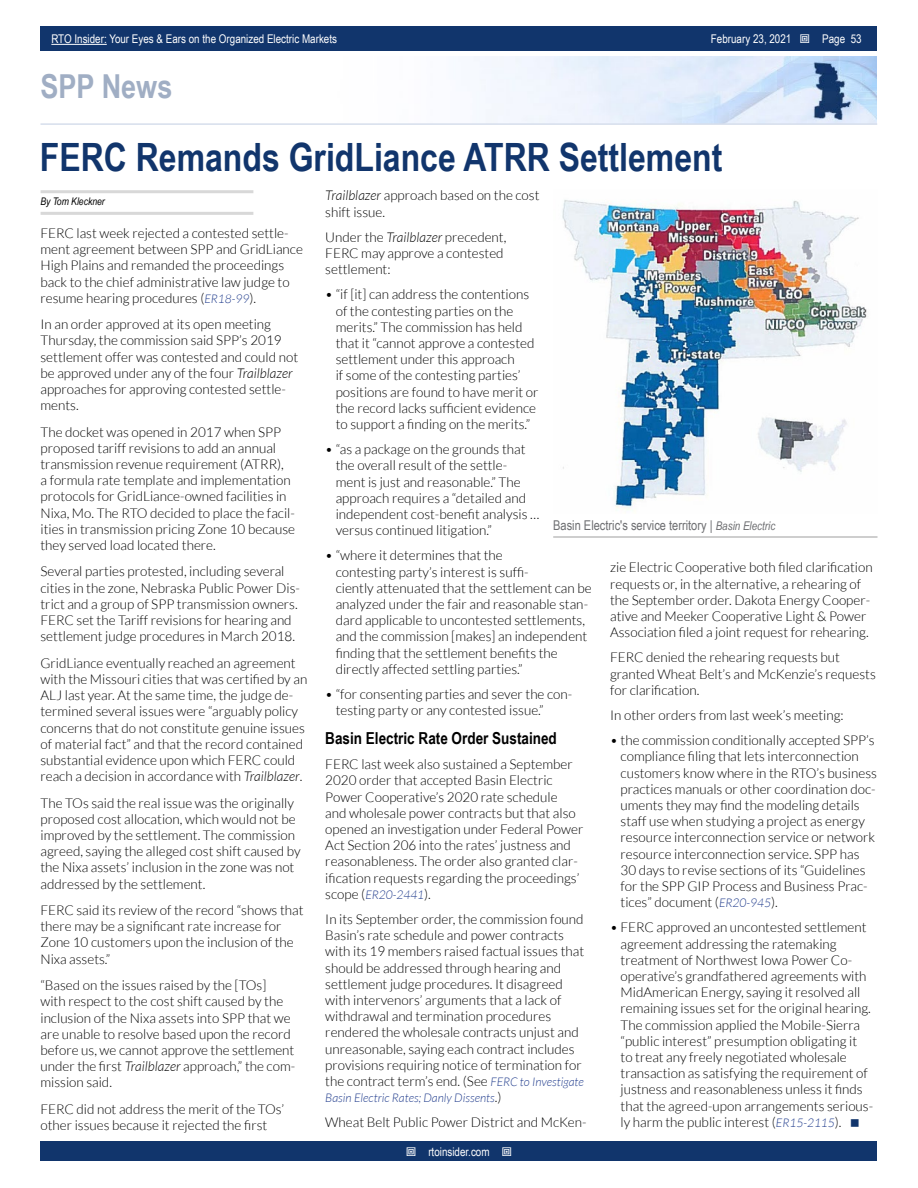
<style>
.page{position:relative;width:918px;height:1188px;background:#fff}
.page>*{position:absolute;margin:0;border:0;box-sizing:border-box;transform-origin:0 0}
.t1{font:700 39px "Arial Narrow";color:#11356c}
.t2{font:700 33px "Arial Narrow";color:#a0aec4}
.t3{font:700 16.5px "Arial Narrow";color:#000}
.t4{font:300 13.5px/16.2px "Lato";color:#000}
.t5{font:13.5px "Arial Narrow";color:#6d6e71}
.t6{font:12px "Arial Narrow";color:#fff}
.t7{font:italic 300 12px "Lato";color:#25408f}
.t8{font:italic 10.5px "Arial Narrow";color:#000}
.s1{font-style:italic}
.s2{font-style:normal;font-size:13.5px;color:#000}
.s3{font-style:italic;font-size:12px;color:#25408f}
.s4{font-style:italic;font-size:12px}
</style>
<div class="page">
<div style="left:41px;top:1142px;width:836px;height:19px;background:#11356c"></div>
<div style="left:41px;top:27px;width:836px;height:24px;background:#11356c"></div>
<hr style="left:51px;top:44px;width:56px;height:1px;background:#fff">
<img style="left:474px;top:56px;width:403px;height:67px">
<hr style="left:40px;top:123px;width:837px;height:2px;background:#d6deec">
<hr style="left:41px;top:190px;width:212px;height:3px;background:#d8d8d8">
<hr style="left:41px;top:212px;width:212px;height:3px;background:#d8d8d8">
<hr style="left:553px;top:536px;width:325px;height:2px;background:#bfbfbf">
<img style="left:562px;top:200px;width:305px;height:310px">
<p class="t6" style="left:51px;top:30px;width:287px">RTO Insider: Your Eyes &amp; Ears on the Organized Electric Markets</p>
<p class="t6" style="left:711px;top:30px;width:82px">February 23, 2021</p>
<p class="t6" style="left:822px;top:30px;width:41px">Page 53</p>
<h2 class="t2" style="left:40px;top:61px;width:133px">SPP News</h2>
<h1 class="t1" style="left:40px;top:128px;width:684px">FERC Remands GridLiance ATRR Settlement</h1>
<p class="t8" style="left:41px;top:194px;width:66px">By Tom Kleckner</p>
<p class="t4" style="left:325px;top:188px;width:216px"><span class="s1">Trailblazer</span> approach based on the cost shift issue.</p>
<p class="t4" style="left:325px;top:229px;width:183px">Under the <span class="s1">Trailblazer</span> precedent,<br>FERC may approve a contested settlement:</p>
<p class="t4" style="left:336px;top:287px;width:204px;text-indent:-10px">• “if [it] can address the contentions of the contesting parties on the merits.” The commission has held that it “cannot approve a contested settlement under this approach<br>if some of the contesting parties’ positions are found to have merit or the record lacks sufficient evidence to support a finding on the merits.”</p>
<p class="t4" style="left:336px;top:441px;width:205px;text-indent:-10px">• “as a package on the grounds that the overall result of the settle&shy;ment is just and reasonable.” The approach requires a “detailed and independent cost-benefit analysis … versus continued litigation.”</p>
<p class="t4" style="left:336px;top:548px;width:257px;text-indent:-10px">• “where it determines that the<br>contesting party’s interest is suffi-<br>ciently attenuated that the settlement can be analyzed under the fair and reasonable stan&shy;dard applicable to uncontested settlements, and the commission [makes] an independent finding that the settlement benefits the directly affected settling parties.”</p>
<p class="t4" style="left:336px;top:686px;width:238px;text-indent:-10px">• “for consenting parties and sever the con&shy;testing party or any contested issue.”</p>
<p class="t3" style="left:325px;top:726px;width:233px">Basin Electric Rate Order Sustained</p>
<p class="t4" style="left:325px;top:756px;width:260px">FERC last week also sustained a September 2020 order that accepted Basin Electric Power Cooperative’s 2020 rate schedule<br>and wholesale power contracts but that also opened an investigation under Federal Power Act Section 206 into the rates’ justness and reasonableness. The order also granted clar&shy;ification requests regarding the proceedings’</p>
<p class="t7" style="left:325px;top:888px;width:107px"><span class="s2">scope (</span>ER20-2441<span class="s2">).</span></p>
<p class="t4" style="left:325px;top:911px;width:260px">In its September order, the commission found Basin’s rate schedule and power contracts with its 19 members raised factual issues that should be addressed through hearing and settlement judge procedures. It disagreed with intervenors’ arguments that a lack of withdrawal and termination procedures rendered the wholesale contracts unjust and unreasonable, saying each contract includes provisions requiring notice of termination for the contract term’s end. (See <span class="s3">FERC to Investigate</span></p>
<p class="t7" style="left:325px;top:1091px;width:178px">Basin Electric Rates; Danly Dissents<span class="s2">.)</span></p>
<p class="t4" style="left:325px;top:1115px;width:263px">Wheat Belt Public Power District and McKen-</p>
<p class="t4" style="left:40px;top:225px;width:264px">FERC last week rejected a contested settle&shy;ment agreement between SPP and GridLiance High Plains and remanded the proceedings back to the chief administrative law judge to resume hearing procedures (<span class="s3">ER18-99</span>).</p>
<p class="t4" style="left:41px;top:316px;width:259px">In an order approved at its open meeting Thursday, the commission said SPP’s 2019 settlement offer was contested and could not be approved under any of the four <span class="s1">Trailblazer </span>approaches for approving contested settle&shy;ments.</p>
<p class="t4" style="left:41px;top:424px;width:256px">The docket was opened in 2017 when SPP proposed tariff revisions to add an annual transmission revenue requirement (ATRR),<br>a formula rate template and implementation protocols for GridLiance-owned facilities in Nixa, Mo. The RTO decided to place the facil&shy;ities in transmission pricing Zone 10 because they served load located there.</p>
<p class="t4" style="left:41px;top:564px;width:261px">Several parties protested, including several cities in the zone, Nebraska Public Power Dis&shy;trict and a group of SPP transmission owners.<br>FERC set the Tariff revisions for hearing and settlement judge procedures in March 2018.</p>
<p class="t4" style="left:41px;top:655px;width:268px">GridLiance eventually reached an agreement with the Missouri cities that was certified by an ALJ last year. At the same time, the judge de&shy;termined several issues were “arguably policy concerns that do not constitute genuine issues of material fact” and that the record contained substantial evidence upon which FERC could reach a decision in accordance with <span class="s1">Trailblazer</span>.</p>
<p class="t4" style="left:40px;top:795px;width:262px">The TOs said the real issue was the originally proposed cost allocation, which would not be improved by the settlement. The commission agreed, saying the alleged cost shift caused by the Nixa assets’ inclusion in the zone was not addressed by the settlement.</p>
<p class="t4" style="left:40px;top:902px;width:265px">FERC said its review of the record “shows that there may be a significant rate increase for Zone 10 customers upon the inclusion of the Nixa assets.”</p>
<p class="t4" style="left:40px;top:977px;width:256px">“Based on the issues raised by the [TOs]<br>with respect to the cost shift caused by the inclusion of the Nixa assets into SPP that we are unable to resolve based upon the record before us, we cannot approve the settlement under the first <span class="s1">Trailblazer</span> approach,” the com&shy;mission said.</p>
<p class="t4" style="left:40px;top:1101px;width:245px">FERC did not address the merit of the TOs’ other issues because it rejected the first</p>
<p class="t5" style="left:553px;top:515px;width:224px">Basin Electric's service territory | <span class="s4">Basin Electric</span></p>
<p class="t4" style="left:610px;top:560px;width:264px">zie Electric Cooperative both filed clarification requests or, in the alternative, a rehearing of the September order. Dakota Energy Cooper&shy;ative and Meeker Cooperative Light &amp; Power Association filed a joint request for rehearing.</p>
<p class="t4" style="left:610px;top:650px;width:267px">FERC denied the rehearing requests but granted Wheat Belt’s and McKenzie’s requests for clarification.</p>
<p class="t4" style="left:610px;top:707px;width:235px">In other orders from last week’s meeting:</p>
<p class="t4" style="left:621px;top:732px;width:258px;text-indent:-10px">• the commission conditionally accepted SPP’s compliance filing that lets interconnection customers know where in the RTO’s business practices manuals or other coordination doc&shy;uments they may find the modeling details staff use when studying a project as energy resource interconnection service or network resource interconnection service. SPP has 30 days to revise sections of its “Guidelines for the SPP GIP Process and Business Prac&shy;tices” document (<span class="s3">ER20-945</span>).</p>
<p class="t4" style="left:621px;top:920px;width:254px;text-indent:-10px">• FERC approved an uncontested settlement agreement addressing the ratemaking treatment of Northwest Iowa Power Co&shy;operative’s grandfathered agreements with MidAmerican Energy, saying it resolved all remaining issues set for the original hearing.<br>The commission applied the Mobile-Sierra “public interest” presumption obligating it<br>to treat any freely negotiated wholesale transaction as satisfying the requirement of justness and reasonableness unless it finds that the agreed-upon arrangements serious&shy;ly harm the public interest (<span class="s3">ER15-2115</span>).</p>
<p class="t6" style="left:428px;top:1143px;width:63px">rtoinsider.com</p>
</div>
